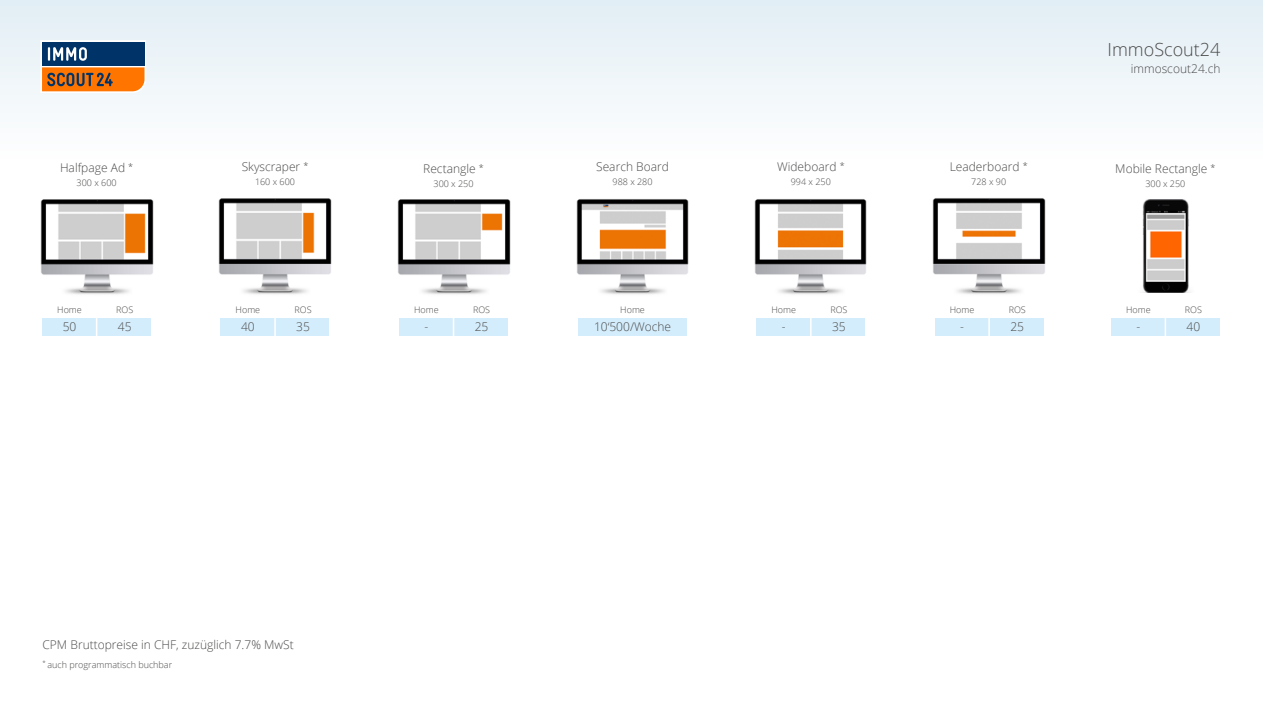
<style>
.page{position:relative;width:1263px;height:711px;background:#fff}
.page>*{position:absolute;margin:0;border:0;box-sizing:border-box;transform-origin:0 0}
.t1{font:300 18px "Open Sans";color:#4a4a49}
.t2{font:300 12px "Open Sans";color:#4a4a49}
.t3{font:300 9px "Open Sans";color:#4a4a49}
</style>
<div class="page">
<div style="left:0;top:0;width:1263px;height:159px;background:linear-gradient(to right,#f0f6fa,#f0f6f9)"></div>
<svg style="left:40px;top:40px;width:106px;height:53px;background:#896f5c"></svg>
<img style="left:40px;top:199px;width:114px;height:95px">
<div style="left:42px;top:318px;width:109px;height:17px;background:#d4edfc"></div>
<hr style="left:96px;top:314px;width:1px;height:31px;background:#fff">
<img style="left:218px;top:198px;width:114px;height:96px">
<div style="left:221px;top:318px;width:108px;height:17px;background:#d4edfc"></div>
<hr style="left:274px;top:314px;width:2px;height:31px;background:#fff">
<img style="left:576px;top:199px;width:113px;height:95px">
<div style="left:578px;top:318px;width:109px;height:17px;background:#d4edfc"></div>
<div style="left:399px;top:318px;width:109px;height:17px;background:#d4edfc"></div>
<hr style="left:453px;top:314px;width:1px;height:31px;background:#fff">
<img style="left:397px;top:199px;width:114px;height:95px">
<img style="left:1142px;top:200px;width:47px;height:92px">
<div style="left:1111px;top:318px;width:108px;height:17px;background:#d4edfc"></div>
<hr style="left:1165px;top:314px;width:1px;height:31px;background:#fff">
<img style="left:754px;top:199px;width:113px;height:95px">
<div style="left:756px;top:318px;width:109px;height:17px;background:#d4edfc"></div>
<hr style="left:810px;top:314px;width:1px;height:31px;background:#fff">
<img style="left:932px;top:198px;width:114px;height:96px">
<div style="left:935px;top:318px;width:108px;height:17px;background:#d4edfc"></div>
<hr style="left:988px;top:314px;width:2px;height:31px;background:#fff">
<h1 class="t1" style="left:1107px;top:37px;width:114px">ImmoScout24</h1>
<p class="t2" style="left:1131px;top:60px;width:91px">immoscout24.ch</p>
<p class="t2" style="left:60px;top:159px;width:75px">Halfpage Ad <sup>*</sup></p>
<p class="t3" style="left:77px;top:177px;width:41px">300 x 600</p>
<p class="t2" style="left:242px;top:158px;width:68px">Skyscraper <sup>*</sup></p>
<p class="t3" style="left:255px;top:175px;width:41px">160 x 600</p>
<p class="t2" style="left:423px;top:160px;width:62px">Rectangle <sup>*</sup></p>
<p class="t3" style="left:433px;top:178px;width:41px">300 x 250</p>
<p class="t2" style="left:596px;top:158px;width:74px">Search Board</p>
<p class="t3" style="left:613px;top:175px;width:41px">988 x 280</p>
<p class="t2" style="left:777px;top:158px;width:69px">Wideboard <sup>*</sup></p>
<p class="t3" style="left:791px;top:175px;width:41px">994 x 250</p>
<p class="t2" style="left:950px;top:158px;width:79px">Leaderboard <sup>*</sup></p>
<p class="t3" style="left:971px;top:175px;width:36px">728 x 90</p>
<p class="t2" style="left:1115px;top:160px;width:102px">Mobile Rectangle <sup>*</sup></p>
<p class="t3" style="left:1145px;top:178px;width:41px">300 x 250</p>
<p class="t3" style="left:57px;top:303px;width:26px">Home</p>
<p class="t2" style="left:63px;top:318px;width:15px">50</p>
<p class="t3" style="left:116px;top:303px;width:19px">ROS</p>
<p class="t2" style="left:118px;top:318px;width:15px">45</p>
<p class="t3" style="left:236px;top:303px;width:26px">Home</p>
<p class="t2" style="left:241px;top:318px;width:15px">40</p>
<p class="t3" style="left:295px;top:303px;width:19px">ROS</p>
<p class="t2" style="left:296px;top:318px;width:15px">35</p>
<p class="t3" style="left:414px;top:303px;width:26px">Home</p>
<p class="t2" style="left:424px;top:318px;width:5px">-</p>
<p class="t3" style="left:473px;top:303px;width:19px">ROS</p>
<p class="t2" style="left:475px;top:318px;width:15px">25</p>
<p class="t3" style="left:620px;top:303px;width:26px">Home</p>
<p class="t2" style="left:594px;top:318px;width:79px">10‘500/Woche</p>
<p class="t3" style="left:771px;top:303px;width:26px">Home</p>
<p class="t2" style="left:782px;top:318px;width:5px">-</p>
<p class="t3" style="left:830px;top:303px;width:19px">ROS</p>
<p class="t2" style="left:832px;top:318px;width:15px">35</p>
<p class="t3" style="left:950px;top:303px;width:26px">Home</p>
<p class="t2" style="left:960px;top:318px;width:5px">-</p>
<p class="t3" style="left:1009px;top:303px;width:19px">ROS</p>
<p class="t2" style="left:1010px;top:318px;width:15px">25</p>
<p class="t3" style="left:1126px;top:303px;width:26px">Home</p>
<p class="t2" style="left:1136px;top:318px;width:5px">-</p>
<p class="t3" style="left:1185px;top:303px;width:19px">ROS</p>
<p class="t2" style="left:1187px;top:318px;width:15px">40</p>
<p class="t2" style="left:43px;top:635px;width:253px">CPM Bruttopreise in CHF, zuzüglich 7.7% MwSt</p>
<p class="t3" style="left:43px;top:658px;width:131px"><sup>*</sup> auch programmatisch buchbar</p>
</div>
